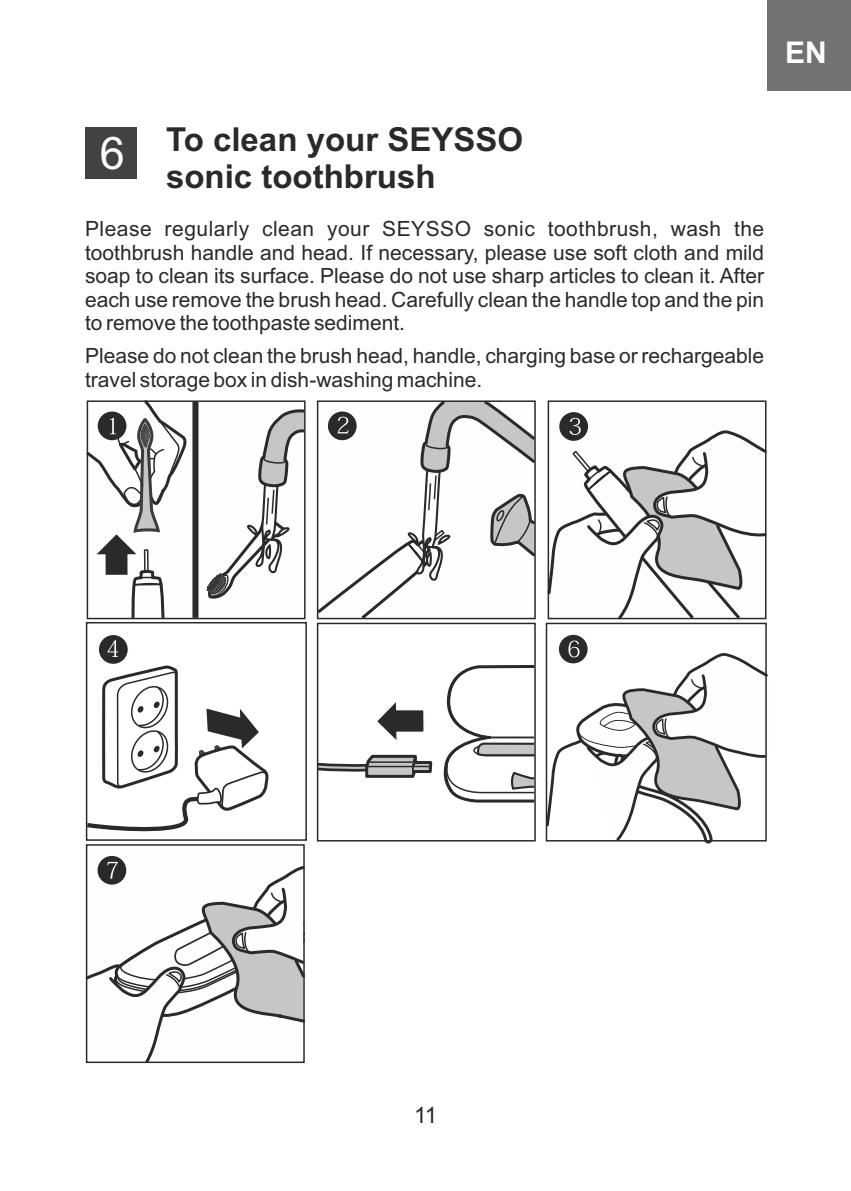
<style>
.page{position:relative;width:851px;height:1191px;background:#fff}
.page>*{position:absolute;margin:0;border:0;box-sizing:border-box;transform-origin:0 0}
.t1{font:700 33px/36.9px "Arial";color:#2b2a29}
.t2{font:700 30px "Arial";color:#fefefe}
.t3{font:22.5px "Arial";color:#2b2a29}
.t4{font:21px/23.4px "Arial";color:#2b2a29;text-align:justify}
.s1{font-weight:400;font-size:45px;color:#fefefe}
</style>
<div class="page">
<svg style="left:316px;top:400px;width:220px;height:220px"></svg>
<svg style="left:547px;top:400px;width:220px;height:220px"></svg>
<svg style="left:86px;top:400px;width:220px;height:220px"></svg>
<svg style="left:316px;top:622px;width:220px;height:220px"></svg>
<svg style="left:545px;top:622px;width:222px;height:18px"></svg>
<svg style="left:441px;top:640px;width:327px;height:204px"></svg>
<svg style="left:85px;top:622px;width:222px;height:219px"></svg>
<svg style="left:97px;top:633px;width:32px;height:32px"></svg>
<div style="left:96px;top:632px;width:35px;height:35px;border:3px solid #fefefe;border-radius:50%"></div>
<svg style="left:107px;top:640px;width:11px;height:17px"></svg>
<svg style="left:85px;top:664px;width:184px;height:173px"></svg>
<svg style="left:85px;top:844px;width:220px;height:18px"></svg>
<svg style="left:85px;top:862px;width:221px;height:202px"></svg>
<div style="left:85px;top:127px;width:51px;height:51px;background:#434242"></div>
<div style="left:766px;top:0;width:84px;height:91px;background:#727271"></div>
<h2 class="t2" style="left:785px;top:41px;width:43px">EN</h2>
<h1 class="t1" style="left:166px;top:124px;width:359px;text-indent:-66px"><span class="s1">6</span> To clean your SEYSSO sonic toothbrush</h1>
<p class="t4" style="left:85px;top:219px;width:680px">Please regularly clean your SEYSSO sonic toothbrush, wash the toothbrush handle and head. If necessary, please use soft cloth and mild soap to clean its surface. Please do not use sharp articles to clean it. After each use remove the brush head. Carefully clean the handle top and the pin to remove the toothpaste sediment.</p>
<p class="t4" style="left:85px;top:346px;width:680px">Please do not clean the brush head, handle, charging base or rechargeable travel storage box in dish-washing machine.</p>
<p class="t3" style="left:414px;top:1106px;width:25px">11</p>
</div>
